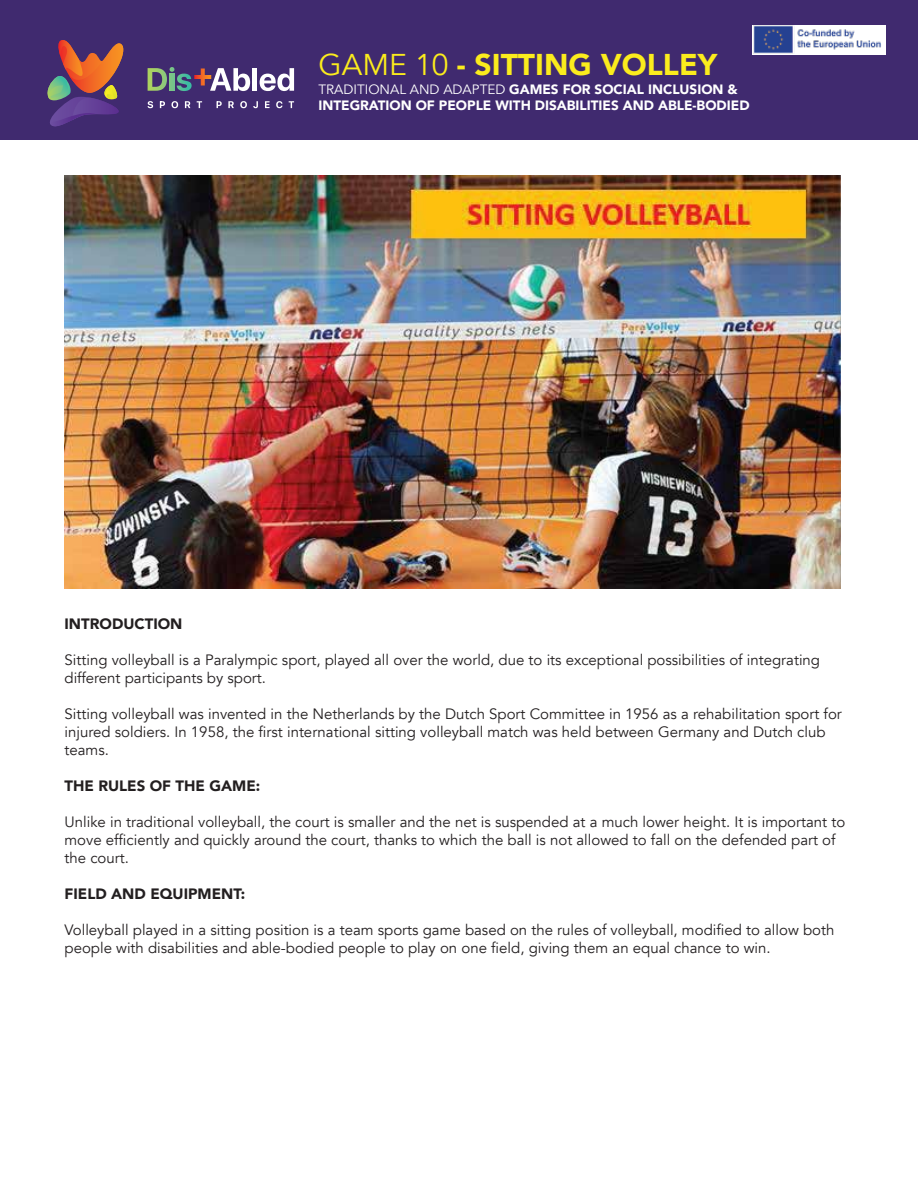
<style>
.page{position:relative;width:918px;height:1188px;background:#fff}
.page>*{position:absolute;margin:0;border:0;box-sizing:border-box;transform-origin:0 0}
.t1{font:900 30px "Avenir";color:#fbec1d}
.t2{font:15px/18px "Avenir";color:#231f20}
.t3{font:900 15px "Avenir";color:#231f20}
.t4{font:900 13.5px/16.2px "Avenir";color:#fff}
.s1{font-weight:400}
</style>
<div class="page">
<div style="left:0;top:0;width:918px;height:139px;background:#402a6f"></div>
<img style="left:753px;top:25px;width:133px;height:29px">
<svg style="left:47px;top:40px;width:77px;height:87px"></svg>
<svg style="left:148px;top:67px;width:102px;height:24px"></svg>
<hr style="left:253px;top:68px;width:4px;height:23px;background:#fff">
<svg style="left:260px;top:68px;width:34px;height:23px"></svg>
<svg style="left:148px;top:101px;width:5px;height:7px"></svg>
<svg style="left:160px;top:101px;width:5px;height:7px"></svg>
<svg style="left:172px;top:101px;width:6px;height:7px"></svg>
<svg style="left:185px;top:101px;width:5px;height:7px"></svg>
<svg style="left:197px;top:101px;width:5px;height:7px"></svg>
<svg style="left:217px;top:101px;width:5px;height:7px"></svg>
<svg style="left:228px;top:101px;width:6px;height:7px"></svg>
<svg style="left:240px;top:101px;width:7px;height:7px"></svg>
<svg style="left:253px;top:101px;width:5px;height:7px"></svg>
<svg style="left:265px;top:101px;width:5px;height:7px"></svg>
<svg style="left:276px;top:101px;width:6px;height:7px"></svg>
<svg style="left:289px;top:101px;width:5px;height:7px"></svg>
<img style="left:65px;top:175px;width:775px;height:413px">
<h1 class="t1" style="left:318px;top:39px;width:400px"><span class="s1">GAME 10</span> - SITTING VOLLEY</h1>
<p class="t4" style="left:318px;top:81px;width:433px"><span class="s1">TRADITIONAL AND ADAPTED</span> GAMES FOR SOCIAL INCLUSION &amp;<br>INTEGRATION OF PEOPLE WITH DISABILITIES AND ABLE-BODIED</p>
<p class="t3" style="left:65px;top:611px;width:120px">INTRODUCTION</p>
<p class="t2" style="left:65px;top:651px;width:757px">Sitting volleyball is a Paralympic sport, played all over the world, due to its exceptional possibilities of integrating different participants by sport.</p>
<p class="t2" style="left:65px;top:705px;width:779px">Sitting volleyball was invented in the Netherlands by the Dutch Sport Committee in 1956 as a rehabilitation sport for injured soldiers. In 1958, the first international sitting volleyball match was held between Germany and Dutch club teams.</p>
<p class="t3" style="left:65px;top:773px;width:197px">THE RULES OF THE GAME:</p>
<p class="t2" style="left:65px;top:813px;width:782px">Unlike in traditional volleyball, the court is smaller and the net is suspended at a much lower height. It is important to move efficiently and quickly around the court, thanks to which the ball is not allowed to fall on the defended part of the court.</p>
<p class="t3" style="left:65px;top:881px;width:182px">FIELD AND EQUIPMENT:</p>
<p class="t2" style="left:65px;top:921px;width:771px">Volleyball played in a sitting position is a team sports game based on the rules of volleyball, modified to allow both people with disabilities and able-bodied people to play on one field, giving them an equal chance to win.</p>
</div>
